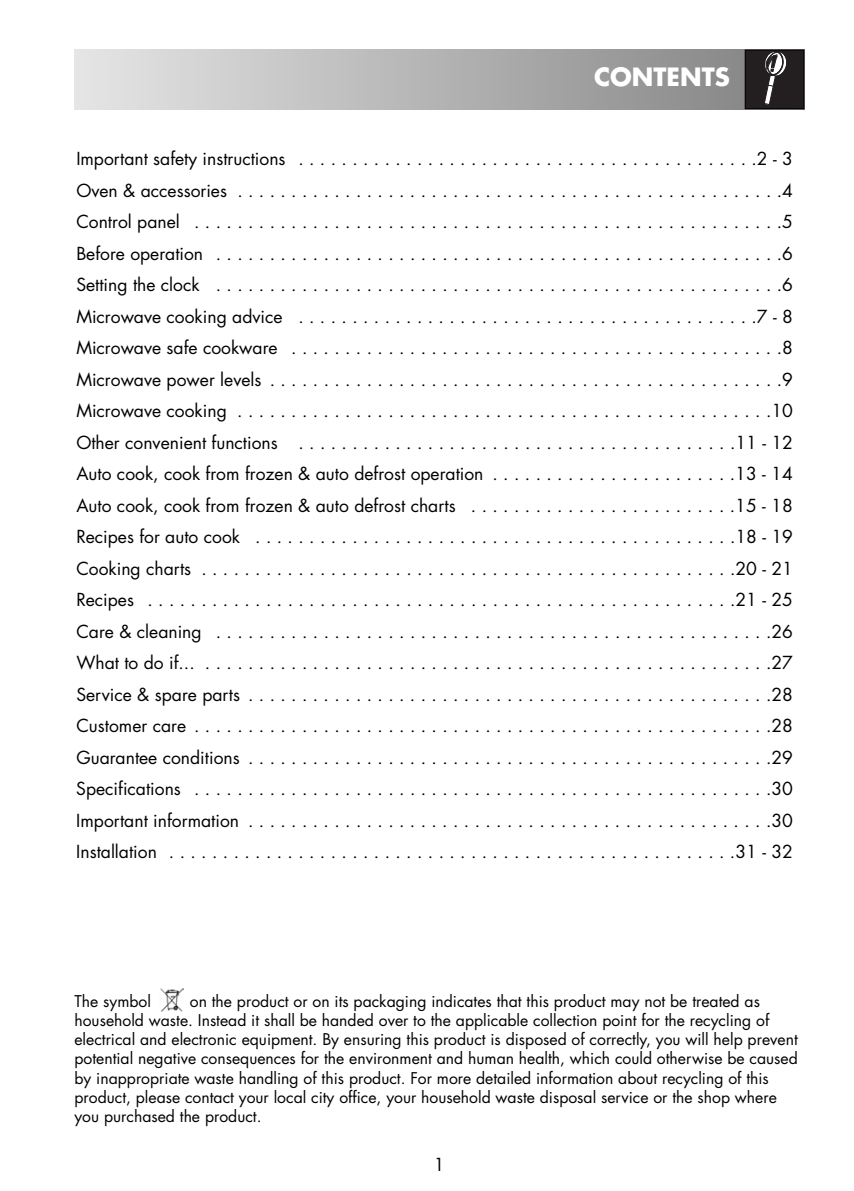
<style>
.page{position:relative;width:854px;height:1191px;background:#fff}
.page>*{position:absolute;margin:0;border:0;box-sizing:border-box;transform-origin:0 0}
.t1{font:700 24.5px "Futura";color:#fff}
.t2{font:17.5px/31.5px "Futura";color:#000;text-align:justify}
.t3{font:15.75px/19.2px "Futura";color:#000}
</style>
<div class="page">
<div style="left:74px;top:50px;width:730px;height:59px;background:linear-gradient(to right,#e6e6e6,#818181)"></div>
<svg style="left:746px;top:52px;width:56px;height:55px;background:#393536"></svg>
<div style="left:744px;top:50px;width:60px;height:59px;border:1px solid #000"></div>
<img style="left:160px;top:988px;width:23px;height:23px">
<h1 class="t1" style="left:593px;top:66px;width:137px">CONTENTS</h1>
<p class="t2" style="left:76px;top:144px;width:718px">Importantsafetyinstructions ...........................................2-3<br>Oven&amp;accessories ...................................................4<br>Controlpanel .......................................................5<br>Beforeoperation .....................................................6<br>Settingtheclock .....................................................6<br>Microwavecookingadvice ...........................................7-8<br>Microwavesafecookware ..............................................8<br>Microwavepowerlevels ................................................9<br>Microwavecooking ..................................................10<br>Otherconvenientfunctions .........................................11-12<br>Auto cook, cook from frozen &amp; auto defrost operation . . . . . . . . . . . . . . . . . . . . . . .13 - 14<br>Auto cook, cook from frozen &amp; auto defrost charts . . . . . . . . . . . . . . . . . . . . . . . . .15 - 18<br>Recipesforautocook .............................................18-19<br>Cookingcharts ..................................................20-21<br>Recipes .......................................................21-25<br>Care&amp;cleaning ....................................................26<br>Whattodoif... .....................................................27<br>Service&amp;spareparts .................................................28<br>Customercare ......................................................28<br>Guaranteeconditions .................................................29<br>Specifications ......................................................30<br>Importantinformation .................................................30<br>Installation .....................................................31-32</p>
<p class="t3" style="left:74px;top:992px;width:724px;text-indent:115px">on the product or on its packaging indicates that this product may not be treated as household waste. Instead it shall be handed over to the applicable collection point for the recycling of electrical and electronic equipment. By ensuring this product is disposed of correctly, you will help prevent potential negative consequences for the environment and human health, which could otherwise be caused by inappropriate waste handling of this product. For more detailed information about recycling of this product, please contact your local city office, your household waste disposal service or the shop where you purchased the product.</p>
<p class="t3" style="left:74px;top:992px;width:78px">The symbol</p>
<p class="t2" style="left:434px;top:1150px;width:12px">1</p>
</div>
